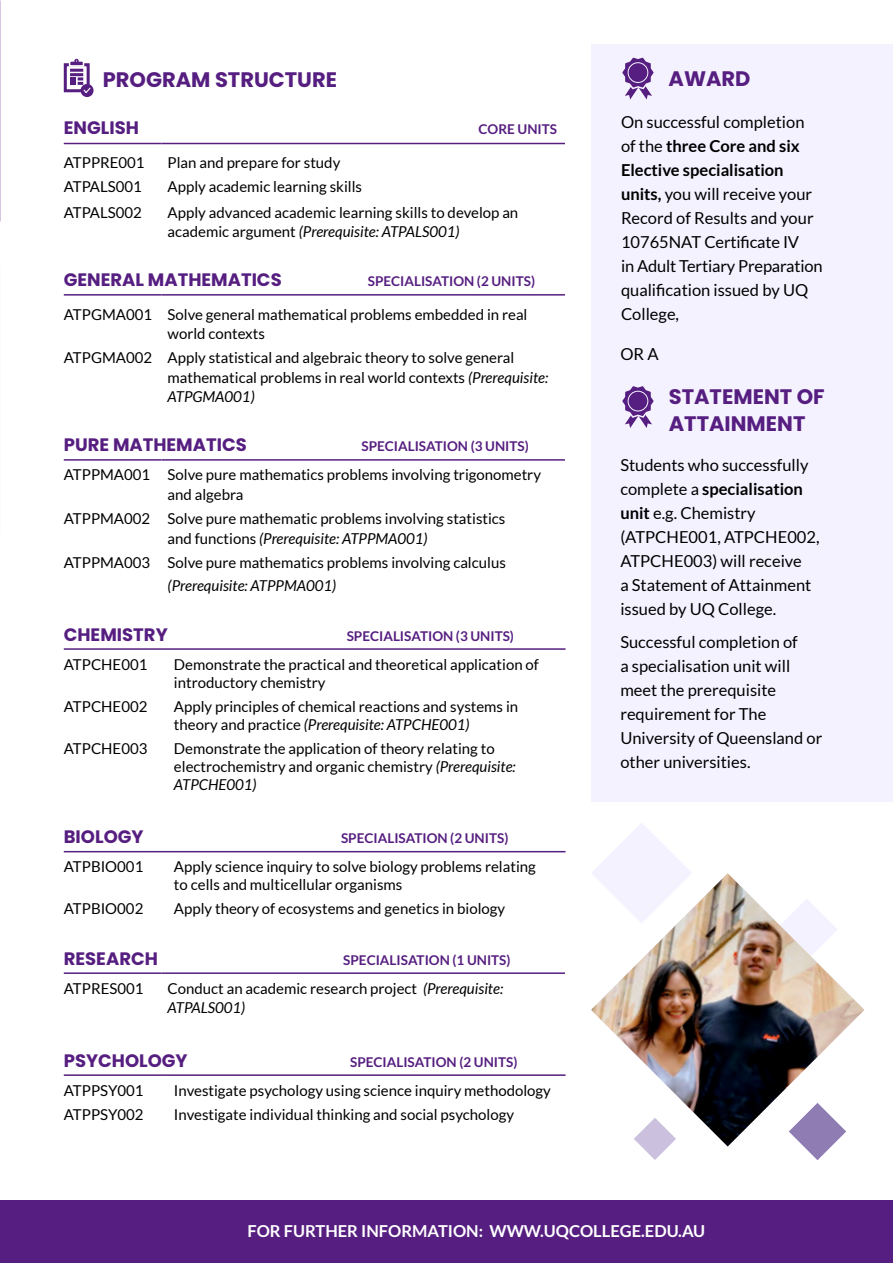
<style>
.page{position:relative;width:893px;height:1263px;background:#fff}
.page>*{position:absolute;margin:0;border:0;box-sizing:border-box;transform-origin:0 0}
.t1{font:700 21px/27px "Poppins";color:#561e80}
.t2{font:700 18px "Poppins";color:#561e80}
.t3{font:16.5px/24px "Lato";color:#000}
.t4{font:700 16.5px "Lato";color:#fff}
.t5{font:15px/19.5px "Lato";color:#000}
.t6{font:italic 15px "Lato";color:#000}
.t7{font:700 13.5px "Lato";color:#561e80}
.s1{font-style:italic}
.s2{font-weight:700}
</style>
<div class="page">
<div style="left:591px;top:44px;width:302px;height:757px;background:#f5f2ff"></div>
<div style="left:0;top:1200px;width:893px;height:63px;background:#561e80"></div>
<svg style="left:803px;top:1146px;width:29px;height:14px"></svg>
<svg style="left:592px;top:823px;width:99px;height:50px"></svg>
<svg style="left:641px;top:1146px;width:28px;height:14px"></svg>
<img style="left:591px;top:873px;width:273px;height:273px">
<hr style="left:64px;top:143px;width:98px;height:1px;background:#561e80">
<hr style="left:162px;top:143px;width:403px;height:1px;background:#561e80">
<hr style="left:64px;top:294px;width:98px;height:2px;background:#561e80">
<hr style="left:162px;top:294px;width:403px;height:2px;background:#561e80">
<hr style="left:64px;top:459px;width:98px;height:2px;background:#561e80">
<hr style="left:162px;top:459px;width:403px;height:2px;background:#561e80">
<hr style="left:64px;top:648px;width:104px;height:2px;background:#561e80">
<hr style="left:168px;top:648px;width:398px;height:2px;background:#561e80">
<hr style="left:64px;top:851px;width:104px;height:1px;background:#561e80">
<hr style="left:168px;top:851px;width:398px;height:1px;background:#561e80">
<hr style="left:64px;top:1074px;width:104px;height:2px;background:#561e80">
<hr style="left:168px;top:1074px;width:398px;height:2px;background:#561e80">
<svg style="left:622px;top:57px;width:32px;height:42px"></svg>
<div style="left:628px;top:62px;width:20px;height:21px;border:1px solid #f5f2ff;border-radius:50%"></div>
<svg style="left:622px;top:386px;width:32px;height:42px"></svg>
<div style="left:628px;top:391px;width:20px;height:20px;border:1px solid #f5f2ff;border-radius:50%"></div>
<hr style="left:64px;top:972px;width:98px;height:2px;background:#561e80">
<hr style="left:162px;top:972px;width:403px;height:2px;background:#561e80">
<svg style="left:63px;top:59px;width:31px;height:38px"></svg>
<h1 class="t1" style="left:103px;top:66px;width:236px">PROGRAM STRUCTURE</h1>
<p class="t2" style="left:64px;top:117px;width:77px">ENGLISH</p>
<p class="t7" style="left:479px;top:121px;width:80px">CORE UNITS</p>
<p class="t5" style="left:64px;top:153px;width:82px">ATPPRE001</p>
<p class="t5" style="left:168px;top:153px;width:174px">Plan and prepare for study</p>
<p class="t5" style="left:64px;top:177px;width:80px">ATPALS001</p>
<p class="t5" style="left:168px;top:177px;width:196px">Apply academic learning skills</p>
<p class="t5" style="left:64px;top:202px;width:80px">ATPALS002</p>
<p class="t5" style="left:168px;top:202px;width:352px">Apply advanced academic learning skills to develop an academic argument <span class="s1">(Prerequisite: ATPALS001)</span></p>
<p class="t2" style="left:64px;top:270px;width:219px">GENERAL MATHEMATICS</p>
<p class="t7" style="left:368px;top:274px;width:169px">SPECIALISATION (2 UNITS)</p>
<p class="t5" style="left:168px;top:304px;width:361px;text-indent:-104px">ATPGMA001 Solve general mathematical problems embedded in real world contexts</p>
<p class="t5" style="left:168px;top:348px;width:382px;text-indent:-104px">ATPGMA002 Apply statistical and algebraic theory to solve general mathematical problems in real world contexts <span class="s1">(Prerequisite:<br>ATPGMA001)</span></p>
<p class="t2" style="left:64px;top:435px;width:185px">PURE MATHEMATICS</p>
<p class="t7" style="left:361px;top:439px;width:169px">SPECIALISATION (3 UNITS)</p>
<p class="t5" style="left:168px;top:465px;width:375px;text-indent:-104px">ATPPMA001 Solve pure mathematics problems involving trigonometry and algebra</p>
<p class="t5" style="left:168px;top:509px;width:339px;text-indent:-104px">ATPPMA002 Solve pure mathematic problems involving statistics and functions <span class="s1">(Prerequisite: ATPPMA001)</span></p>
<p class="t5" style="left:64px;top:552px;width:444px">ATPPMA003 Solve pure mathematics problems involving calculus</p>
<p class="t6" style="left:168px;top:578px;width:170px">(Prerequisite: ATPPMA001)</p>
<p class="t2" style="left:64px;top:624px;width:105px">CHEMISTRY</p>
<p class="t7" style="left:347px;top:628px;width:169px">SPECIALISATION (3 UNITS)</p>
<p class="t5" style="left:64px;top:654px;width:85px">ATPCHE001</p>
<p class="t5" style="left:174px;top:655px;width:366px;line-height:18px">Demonstrate the practical and theoretical application of introductory chemistry</p>
<p class="t5" style="left:64px;top:696px;width:85px">ATPCHE002</p>
<p class="t5" style="left:174px;top:697px;width:346px;line-height:18px">Apply principles of chemical reactions and systems in theory and practice <span class="s1">(Prerequisite: ATPCHE001)</span></p>
<p class="t5" style="left:64px;top:738px;width:85px">ATPCHE003</p>
<p class="t5" style="left:174px;top:739px;width:343px;line-height:18px">Demonstrate the application of theory relating to electrochemistry and organic chemistry <span class="s1">(Prerequisite:<br>ATPCHE001)</span></p>
<p class="t2" style="left:64px;top:826px;width:81px">BIOLOGY</p>
<p class="t7" style="left:341px;top:830px;width:169px">SPECIALISATION (2 UNITS)</p>
<p class="t5" style="left:64px;top:857px;width:81px">ATPBIO001</p>
<p class="t5" style="left:174px;top:858px;width:363px;line-height:18px">Apply science inquiry to solve biology problems relating to cells and multicellular organisms</p>
<p class="t5" style="left:64px;top:899px;width:81px">ATPBIO002</p>
<p class="t5" style="left:174px;top:899px;width:333px">Apply theory of ecosystems and genetics in biology</p>
<p class="t2" style="left:64px;top:948px;width:96px">RESEARCH</p>
<p class="t7" style="left:343px;top:952px;width:169px">SPECIALISATION (1 UNITS)</p>
<p class="t5" style="left:64px;top:978px;width:81px">ATPRES001</p>
<p class="t5" style="left:168px;top:978px;width:337px">Conduct an academic research project <span class="s1">(Prerequisite:<br>ATPALS001)</span></p>
<p class="t2" style="left:64px;top:1050px;width:125px">PSYCHOLOGY</p>
<p class="t7" style="left:350px;top:1054px;width:169px">SPECIALISATION (2 UNITS)</p>
<p class="t5" style="left:64px;top:1080px;width:81px">ATPPSY001</p>
<p class="t5" style="left:174px;top:1080px;width:378px">Investigate psychology using science inquiry methodology</p>
<p class="t5" style="left:64px;top:1104px;width:81px">ATPPSY002</p>
<p class="t5" style="left:174px;top:1104px;width:342px">Investigate individual thinking and social psychology</p>
<h1 class="t1" style="left:668px;top:66px;width:84px">AWARD</h1>
<p class="t3" style="left:621px;top:110px;width:203px">On successful completion of the <span class="s2">three Core and six<br>Elective specialisation units,</span> you will receive your<br>Record of Results and your<br>10765NAT Certificate IV<br>in Adult Tertiary Preparation qualification issued by UQ<br>College,</p>
<p class="t3" style="left:620px;top:341px;width:40px">OR A</p>
<h1 class="t1" style="left:669px;top:383px;width:157px">STATEMENT OF<br>ATTAINMENT</h1>
<p class="t3" style="left:620px;top:453px;width:201px">Students who successfully complete a <span class="s2">specialisation unit</span> e.g. Chemistry (ATPCHE001, ATPCHE002,<br>ATPCHE003) will receive<br>a Statement of Attainment issued by UQ College.</p>
<p class="t3" style="left:620px;top:630px;width:204px">Successful completion of<br>a specialisation unit will meet the prerequisite requirement for The<br>University of Queensland or other universities.</p>
<p class="t4" style="left:247px;top:1221px;width:459px">FOR FURTHER INFORMATION: WWW.UQCOLLEGE.EDU.AU</p>
</div>
